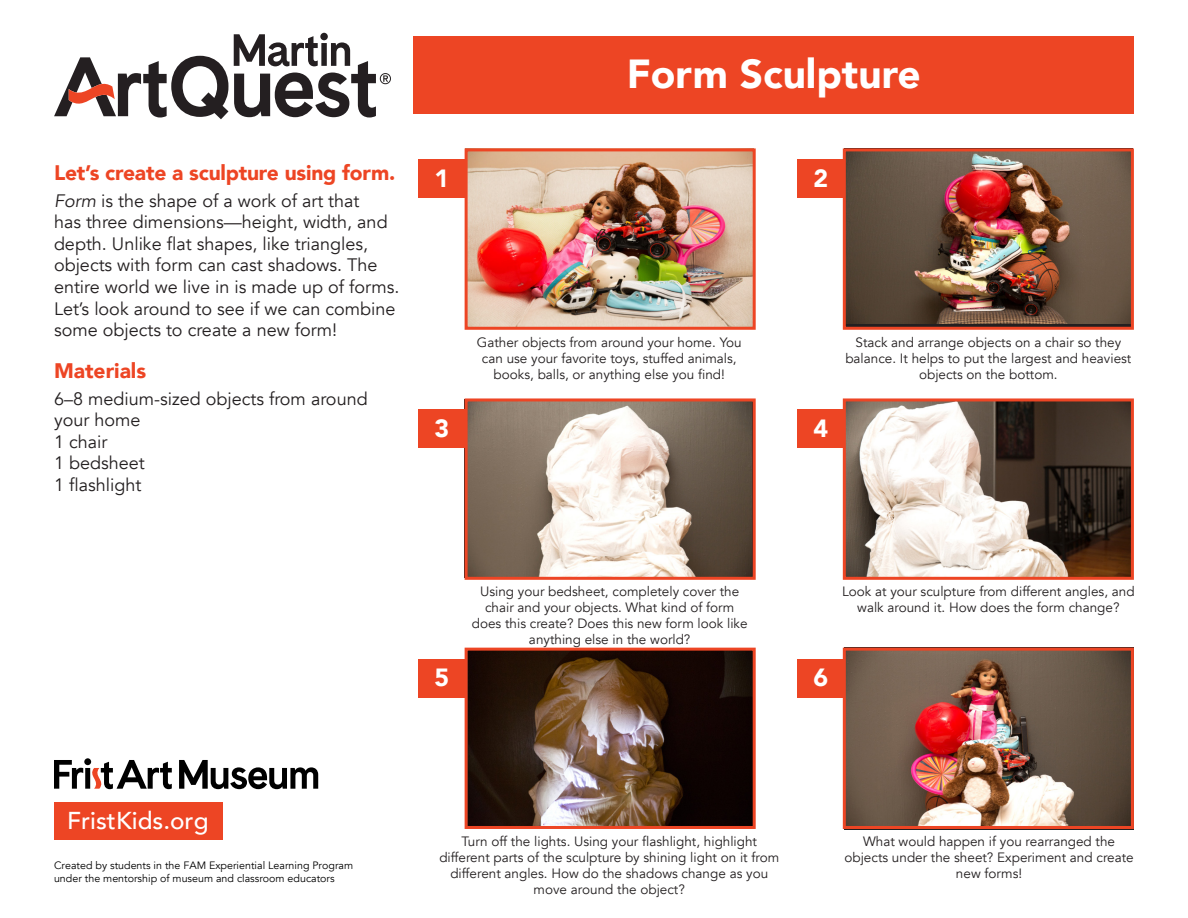
<style>
.page{position:relative;width:1188px;height:918px;background:#fff}
.page>*{position:absolute;margin:0;border:0;box-sizing:border-box;transform-origin:0 0}
.t1{font:900 40.5px "Avenir";color:#fff}
.t2{font:900 24.9px "Avenir";color:#fff}
.t3{font:500 24.45px "Avenir";color:#fff}
.BODY_BOLD{font:900 21px "Avenir";letter-spacing:-.01em;color:#ed4524}
.Paragraph_Style_1{font:900 21px "Avenir";color:#ed4524}
.BODY_TEXT{font:18px/21.6px "Avenir";color:#231f20}
.t4{font:13.5px/16.2px "Avenir";color:#231f20;text-align:center}
.t5{font:10.65px/12.8px "Avenir";color:#000}
.s1{font-style:italic}
</style>
<div class="page">
<div style="left:418px;top:159px;width:47px;height:39px;background:#ed4524"></div>
<div style="left:54px;top:802px;width:168px;height:37px;background:#ed4524"></div>
<svg style="left:54px;top:56px;width:174px;height:63px"></svg>
<div style="left:414px;top:36px;width:720px;height:77px;background:#ed4524"></div>
<svg style="left:54px;top:758px;width:118px;height:31px"></svg>
<svg style="left:179px;top:760px;width:139px;height:29px"></svg>
<img style="left:463px;top:148px;width:671px;height:682px">
<div style="left:798px;top:159px;width:46px;height:39px;background:#ed4524"></div>
<div style="left:418px;top:409px;width:47px;height:39px;background:#ed4524"></div>
<div style="left:798px;top:409px;width:46px;height:39px;background:#ed4524"></div>
<div style="left:418px;top:659px;width:47px;height:38px;background:#ed4524"></div>
<div style="left:798px;top:659px;width:46px;height:38px;background:#ed4524"></div>
<svg style="left:234px;top:33px;width:157px;height:85px"></svg>
<p class="BODY_BOLD" style="left:54px;top:155px;width:343px">Let’s create a sculpture using form.</p>
<p class="BODY_TEXT" style="left:54px;top:190px;width:347px"><span class="s1">Form</span> is the shape of a work of art that<br>has three dimensions—height, width, and depth. Unlike flat shapes, like triangles, objects with form can cast shadows. The entire world we live in is made up of forms.<br>Let’s look around to see if we can combine some objects to create a new form!</p>
<p class="Paragraph_Style_1" style="left:54px;top:353px;width:94px">Materials</p>
<p class="BODY_TEXT" style="left:54px;top:388px;width:315px">6–8 medium-sized objects from around your home</p>
<p class="BODY_TEXT" style="left:54px;top:431px;width:55px">1 chair</p>
<p class="BODY_TEXT" style="left:54px;top:453px;width:92px">1 bedsheet</p>
<p class="BODY_TEXT" style="left:54px;top:474px;width:89px">1 flashlight</p>
<p class="t1" style="left:627px;top:40px;width:295px">Form Sculpture</p>
<h2 class="t2" style="left:434px;top:157px;width:16px">1</h2>
<h2 class="t2" style="left:814px;top:157px;width:16px">2</h2>
<p class="t4" style="left:477px;top:334px;width:266px">Gather objects from around your home. You can use your favorite toys, stuffed animals, books, balls, or anything else you find!</p>
<h2 class="t2" style="left:434px;top:407px;width:16px">3</h2>
<h2 class="t2" style="left:814px;top:407px;width:16px">4</h2>
<p class="t4" style="left:845px;top:334px;width:288px">Stack and arrange objects on a chair so they balance. It helps to put the largest and heaviest objects on the bottom.</p>
<p class="t4" style="left:472px;top:583px;width:277px">Using your bedsheet, completely cover the chair and your objects. What kind of form does this create? Does this new form look like anything else in the world?</p>
<h2 class="t2" style="left:434px;top:656px;width:16px">5</h2>
<h2 class="t2" style="left:814px;top:656px;width:16px">6</h2>
<p class="t4" style="left:842px;top:583px;width:294px">Look at your sculpture from different angles, and walk around it. How does the form change?</p>
<h3 class="t3" style="left:67px;top:800px;width:143px">FristKids.org</h3>
<p class="t5" style="left:54px;top:860px;width:301px">Created by students in the FAM Experiential Learning Program under the mentorship of museum and classroom educators</p>
<p class="t4" style="left:439px;top:833px;width:341px">Turn off the lights. Using your flashlight, highlight different parts of the sculpture by shining light on it from different angles. How do the shadows change as you move around the object?</p>
<p class="t4" style="left:844px;top:833px;width:291px">What would happen if you rearranged the objects under the sheet? Experiment and create new forms!</p>
</div>
